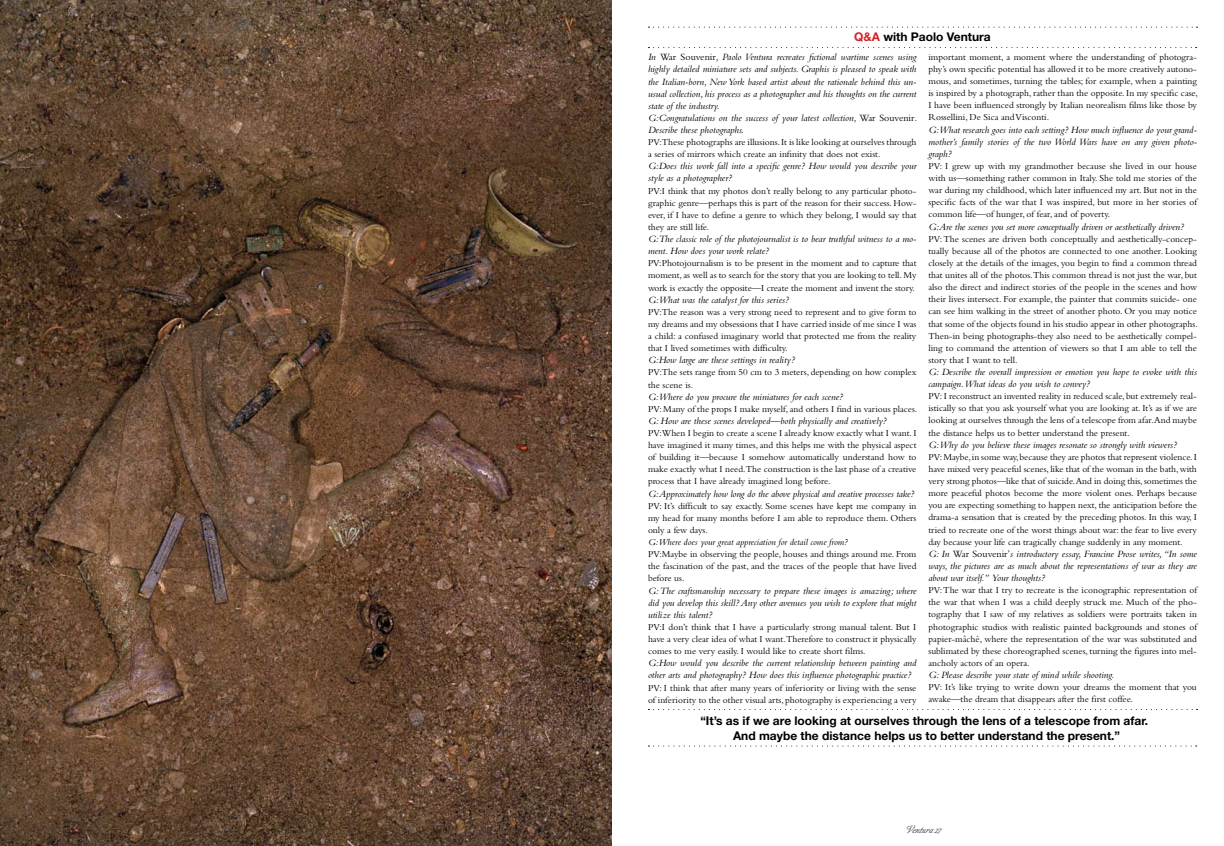
<style>
.page{position:relative;width:1224px;height:846px;background:#fff}
.page>*{position:absolute;margin:0;border:0;box-sizing:border-box;transform-origin:0 0}
.t1{font:700 12px/15.5px "Helvetica Neue";color:#000;text-align:center}
.t2{font:10.5px "Berthold Script";color:#000}
.t3{font:italic 10px/12.1px "Bembo";color:#000}
.t4{font:9.5px/12.1px "Bembo";color:#000;text-align:justify}
.t5{font:italic 9.5px "Bembo";color:#000}
.s1{color:#d2232a}
.s2{font-style:normal}
</style>
<div class="page">
<img style="left:0;top:0;width:612px;height:846px">
<svg style="left:648px;top:47px;width:549px;height:1px"></svg>
<svg style="left:648px;top:27px;width:550px;height:1px"></svg>
<svg style="left:648px;top:746px;width:549px;height:1px"></svg>
<svg style="left:648px;top:709px;width:550px;height:1px"></svg>
<p class="t1" style="left:854px;top:29px;width:138px"><span class="s1">Q&amp;A</span> with Paolo Ventura</p>
<p class="t4" style="left:928px;top:51px;width:271px">important moment, a moment where the understanding of photogra&shy;phy’s own specific potential has allowed it to be more creatively autono&shy;mous, and sometimes, turning the tables; for example, when a painting is inspired by a photograph, rather than the opposite. In my specific case, I have been influenced strongly by Italian neorealism films like those by Rossellini, De Sica and Visconti.</p>
<p class="t3" style="left:928px;top:123px;width:270px;text-align:justify">G: What research goes into each setting? How much influence do your grand&shy;mother’s family stories of the two World Wars have on any given photo&shy;graph?</p>
<p class="t4" style="left:928px;top:160px;width:270px">PV: I grew up with my grandmother because she lived in our house with us—something rather common in Italy. She told me stories of the war during my childhood, which later influenced my art. But not in the specific facts of the war that I was inspired, but more in her stories of common life—of hunger, of fear, and of poverty.</p>
<p class="t3" style="left:928px;top:220px;width:257px">G:Are the scenes you set more conceptually driven or aesthetically driven?</p>
<p class="t4" style="left:928px;top:232px;width:271px">PV: The scenes are driven both conceptually and aesthetically-concep&shy;tually because all of the photos are connected to one another. Looking closely at the details of the images, you begin to find a common thread that unites all of the photos.This common thread is not just the war, but also the direct and indirect stories of the people in the scenes and how their lives intersect. For example, the painter that commits suicide- one can see him walking in the street of another photo. Or you may notice that some of the objects found in his studio appear in other photographs.<br>Then-in being photographs-they also need to be aesthetically compel&shy;ling to command the attention of viewers so that I am able to tell the story that I want to tell.</p>
<p class="t3" style="left:928px;top:366px;width:270px">G: Describe the overall impression or emotion you hope to evoke with this campaign. What ideas do you wish to convey?</p>
<p class="t4" style="left:928px;top:390px;width:270px">PV: I reconstruct an invented reality in reduced scale, but extremely real&shy;istically so that you ask yourself what you are looking at. It’s as if we are looking at ourselves through the lens of a telescope from afar.And maybe the distance helps us to better understand the present.</p>
<p class="t3" style="left:928px;top:438px;width:250px">G: Why do you believe these images resonate so strongly with viewers?</p>
<p class="t4" style="left:928px;top:451px;width:270px">PV: Maybe, in some way, because they are photos that represent violence. I have mixed very peaceful scenes, like that of the woman in the bath, with very strong photos—like that of suicide.And in doing this, sometimes the more peaceful photos become the more violent ones. Perhaps because you are expecting something to happen next, the anticipation before the drama-a sensation that is created by the preceding photos. In this way, I tried to recreate one of the worst things about war: the fear to live every day because your life can tragically change suddenly in any moment.</p>
<p class="t3" style="left:928px;top:547px;width:270px;text-align:justify">G: In <span class="s2">War Souvenir’</span>s introductory essay, Francine Prose writes, “In some ways, the pictures are as much about the representations of war as they are about war itself.” Your thoughts?</p>
<p class="t4" style="left:928px;top:584px;width:270px">PV: The war that I try to recreate is the iconographic representation of the war that when I was a child deeply struck me. Much of the pho&shy;tography that I saw of my relatives as soldiers were portraits taken in photographic studios with realistic painted backgrounds and stones of papier-mâché, where the representation of the war was substituted and sublimated by these choreographed scenes, turning the figures into mel&shy;ancholy actors of an opera.</p>
<p class="t3" style="left:928px;top:669px;width:187px">G: Please describe your state of mind while shooting.</p>
<p class="t4" style="left:928px;top:681px;width:270px">PV: It’s like trying to write down your dreams the moment that you awake—the dream that disappears after the first coffee.</p>
<p class="t1" style="left:700px;top:712px;width:449px">“It’s as if we are looking at ourselves through the lens of a telescope from afar.<br>And maybe the distance helps us to better understand the present.”</p>
<p class="t3" style="left:648px;top:51px;width:271px">In <span class="s2">War Souvenir</span>, Paolo Ventura recreates fictional wartime scenes using highly detailed miniature sets and subjects. Graphis is pleased to speak with the Italian-born, New York based artist about the rationale behind this un&shy;usual collection, his process as a photographer and his thoughts on the current state of the industry.<br>G:Congratulations on the success of your latest collection, <span class="s2">War Souvenir</span>.<br>Describe these photographs.</p>
<p class="t4" style="left:648px;top:136px;width:270px">PV:These photographs are illusions. It is like looking at ourselves through a series of mirrors which create an infinity that does not exist.</p>
<p class="t3" style="left:648px;top:160px;width:270px">G:Does this work fall into a specific genre? How would you describe your style as a photographer?</p>
<p class="t4" style="left:648px;top:184px;width:270px">PV:I think that my photos don’t really belong to any particular photo&shy;graphic genre—perhaps this is part of the reason for their success. How&shy;ever, if I have to define a genre to which they belong, I would say that they are still life.</p>
<p class="t3" style="left:648px;top:233px;width:270px">G:The classic role of the photojournalist is to bear truthful witness to a mo&shy;ment. How does your work relate?</p>
<p class="t4" style="left:648px;top:257px;width:270px">PV:Photojournalism is to be present in the moment and to capture that moment, as well as to search for the story that you are looking to tell. My work is exactly the opposite—I create the moment and invent the story.</p>
<p class="t3" style="left:648px;top:293px;width:143px">G:What was the catalyst for this series?</p>
<p class="t4" style="left:648px;top:306px;width:270px">PV:The reason was a very strong need to represent and to give form to my dreams and my obsessions that I have carried inside of me since I was a child: a confused imaginary world that protected me from the reality that I lived sometimes with difficulty.</p>
<p class="t3" style="left:648px;top:354px;width:148px">G:How large are these settings in reality?</p>
<p class="t4" style="left:648px;top:366px;width:270px">PV:The sets range from 50 cm to 3 meters, depending on how complex the scene is.</p>
<p class="t3" style="left:648px;top:390px;width:197px">G:Where do you procure the miniatures for each scene?</p>
<p class="t4" style="left:648px;top:403px;width:271px">PV: Many of the props I make myself, and others I find in various places.</p>
<p class="t3" style="left:648px;top:414px;width:240px">G: How are these scenes developed—both physically and creatively?</p>
<p class="t4" style="left:648px;top:427px;width:270px">PV:When I begin to create a scene I already know exactly what I want. I have imagined it many times, and this helps me with the physical aspect of building it—because I somehow automatically understand how to make exactly what I need.The construction is the last phase of a creative process that I have already imagined long before.</p>
<p class="t3" style="left:648px;top:487px;width:268px">G: Approximately how long do the above physical and creative processes take?</p>
<p class="t4" style="left:648px;top:500px;width:270px">PV: It’s difficult to say exactly. Some scenes have kept me company in my head for many months before I am able to reproduce them. Others only a few days.</p>
<p class="t5" style="left:648px;top:537px;width:201px">G: Where does your great appreciation for detail come from?</p>
<p class="t4" style="left:648px;top:548px;width:270px">PV:Maybe in observing the people, houses and things around me. From the fascination of the past, and the traces of the people that have lived before us.</p>
<p class="t3" style="left:648px;top:584px;width:270px;text-align:justify">G: The craftsmanship necessary to prepare these images is amazing; where did you develop this skill? Any other avenues you wish to explore that might utilize this talent?</p>
<p class="t4" style="left:648px;top:621px;width:270px">PV:I don’t think that I have a particularly strong manual talent. But I have a very clear idea of what I want.Therefore to construct it physically comes to me very easily. I would like to create short films.</p>
<p class="t3" style="left:648px;top:657px;width:270px">G:How would you describe the current relationship between painting and other arts and photography? How does this influence photographic practice?</p>
<p class="t4" style="left:648px;top:681px;width:270px">PV: I think that after many years of inferiority or living with the sense of inferiority to the other visual arts, photography is experiencing a very</p>
<p class="t2" style="left:904px;top:824px;width:38px">Ventura 27</p>
</div>
